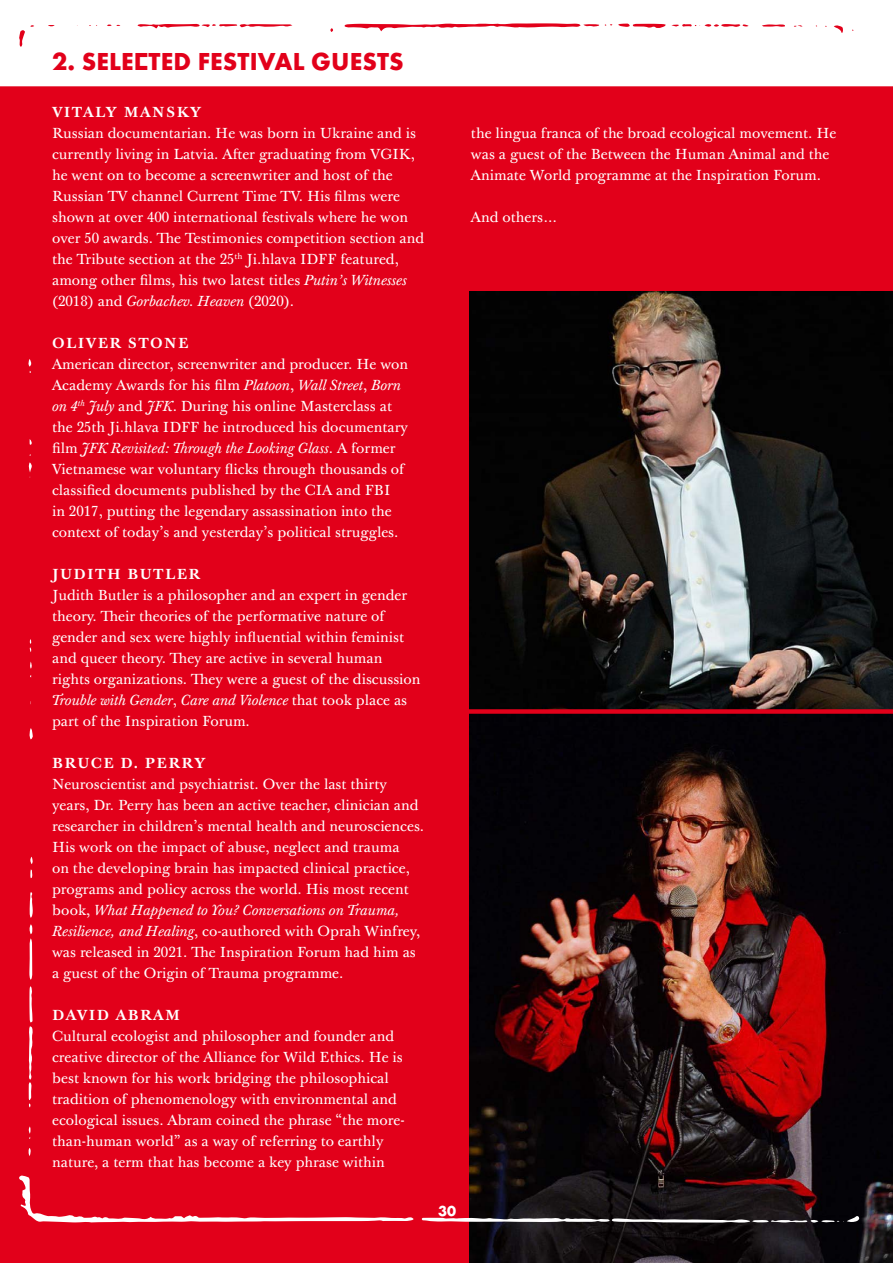
<style>
.page{position:relative;width:893px;height:1263px;background:#fff}
.page>*{position:absolute;margin:0;border:0;box-sizing:border-box;transform-origin:0 0}
.nadpis17{font:700 25.5px "Futiglau Odstupnovana";letter-spacing:.005em;color:#e2001a}
.t1{font:700 15px "Futiglau Odstupnovana";color:#fff}
.t2{font:14.25px/21px "Baskerville Ten Pro";color:#fff}
.t3{font:700 14.25px "Baskerville Ten Pro";letter-spacing:.1em;color:#fff}
.s1{font-style:italic}
</style>
<div class="page">
<div style="left:0;top:86px;width:893px;height:1177px;background:#e2001a"></div>
<svg style="left:762px;top:24px;width:23px;height:3px"></svg>
<svg style="left:834px;top:25px;width:9px;height:8px"></svg>
<svg style="left:344px;top:23px;width:255px;height:8px"></svg>
<svg style="left:137px;top:24px;width:155px;height:4px"></svg>
<svg style="left:19px;top:25px;width:15px;height:22px"></svg>
<svg style="left:107px;top:24px;width:13px;height:2px"></svg>
<svg style="left:794px;top:25px;width:8px;height:2px"></svg>
<svg style="left:618px;top:24px;width:131px;height:4px"></svg>
<img style="left:470px;top:291px;width:423px;height:972px">
<div style="left:457px;top:709px;width:436px;height:5px;background:#e2001a"></div>
<svg style="left:19px;top:1175px;width:395px;height:47px;background:#e4182f"></svg>
<svg style="left:30px;top:892px;width:3px;height:26px"></svg>
<svg style="left:29px;top:728px;width:4px;height:11px"></svg>
<svg style="left:29px;top:924px;width:4px;height:56px"></svg>
<svg style="left:28px;top:1148px;width:3px;height:8px"></svg>
<svg style="left:30px;top:857px;width:3px;height:21px"></svg>
<svg style="left:30px;top:439px;width:2px;height:6px"></svg>
<svg style="left:29px;top:661px;width:3px;height:8px"></svg>
<svg style="left:29px;top:639px;width:3px;height:13px"></svg>
<svg style="left:29px;top:986px;width:4px;height:121px"></svg>
<svg style="left:28px;top:359px;width:4px;height:14px"></svg>
<svg style="left:28px;top:1126px;width:3px;height:13px"></svg>
<svg style="left:28px;top:462px;width:4px;height:16px"></svg>
<svg style="left:422px;top:1216px;width:437px;height:7px"></svg>
<p class="nadpis17" style="left:52px;top:46px;width:353px">2. SELECTED FESTIVAL GUESTS</p>
<p class="t3" style="left:52px;top:103px;width:151px">VITALY MANSKY</p>
<p class="t2" style="left:52px;top:123px;width:374px">Russian documentarian. He was born in Ukraine and is currently living in Latvia. After graduating from VGIK, he went on to become a screenwriter and host of the Russian TV channel Current Time TV. His films were shown at over 400 international festivals where he won over 50 awards. The Testimonies competition section and the Tribute section at the 25<sup>th</sup> Ji.hlava IDFF featured, among other films, his two latest titles <span class="s1">Putin’s Witnesses </span>(2018) and <span class="s1">Gorbachev. Heaven</span> (2020).</p>
<p class="t3" style="left:52px;top:334px;width:138px">OLIVER STONE</p>
<p class="t2" style="left:52px;top:354px;width:358px">American director, screenwriter and producer. He won Academy Awards for his film <span class="s1">Platoon</span>, <span class="s1">Wall Street</span>, <span class="s1">Born on 4</span><sup>th</sup> <span class="s1">July</span> and <span class="s1">JFK</span>. During his online Masterclass at the 25th Ji.hlava IDFF he introduced his documentary film <span class="s1">JFK Revisited: Through the Looking Glass</span>. A former Vietnamese war voluntary flicks through thousands of classified documents published by the CIA and FBI<br>in 2017, putting the legendary assassination into the context of today’s and yesterday’s political struggles.</p>
<p class="t3" style="left:52px;top:565px;width:150px">JUDITH BUTLER</p>
<p class="t2" style="left:52px;top:585px;width:370px">Judith Butler is a philosopher and an expert in gender theory. Their theories of the performative nature of gender and sex were highly influential within feminist and queer theory. They are active in several human rights organizations. They were a guest of the discussion <span class="s1">Trouble with Gender</span>, <span class="s1">Care and Violence</span> that took place as part of the Inspiration Forum.</p>
<p class="t3" style="left:52px;top:754px;width:155px">BRUCE D. PERRY</p>
<p class="t2" style="left:52px;top:774px;width:374px">Neuroscientist and psychiatrist. Over the last thirty years, Dr. Perry has been an active teacher, clinician and researcher in children’s mental health and neurosciences.<br>His work on the impact of abuse, neglect and trauma<br>on the developing brain has impacted clinical practice, programs and policy across the world. His most recent book, <span class="s1">What Happened to You? Conversations on Trauma, Resilience, and Healing</span>, co-authored with Oprah Winfrey, was released in 2021. The Inspiration Forum had him as a guest of the Origin of Trauma programme.</p>
<p class="t3" style="left:52px;top:1006px;width:130px">DAVID ABRAM</p>
<p class="t2" style="left:52px;top:1026px;width:354px">Cultural ecologist and philosopher and founder and creative director of the Alliance for Wild Ethics. He is best known for his work bridging the philosophical tradition of phenomenology with environmental and ecological issues. Abram coined the phrase “the more&shy;than-human world” as a way of referring to earthly nature, a term that has become a key phrase within</p>
<p class="t1" style="left:438px;top:1202px;width:19px">30</p>
<p class="t2" style="left:471px;top:123px;width:367px">the lingua franca of the broad ecological movement. He was a guest of the Between the Human Animal and the<br>Animate World programme at the Inspiration Forum.</p>
<p class="t2" style="left:471px;top:207px;width:88px">And others…</p>
</div>
